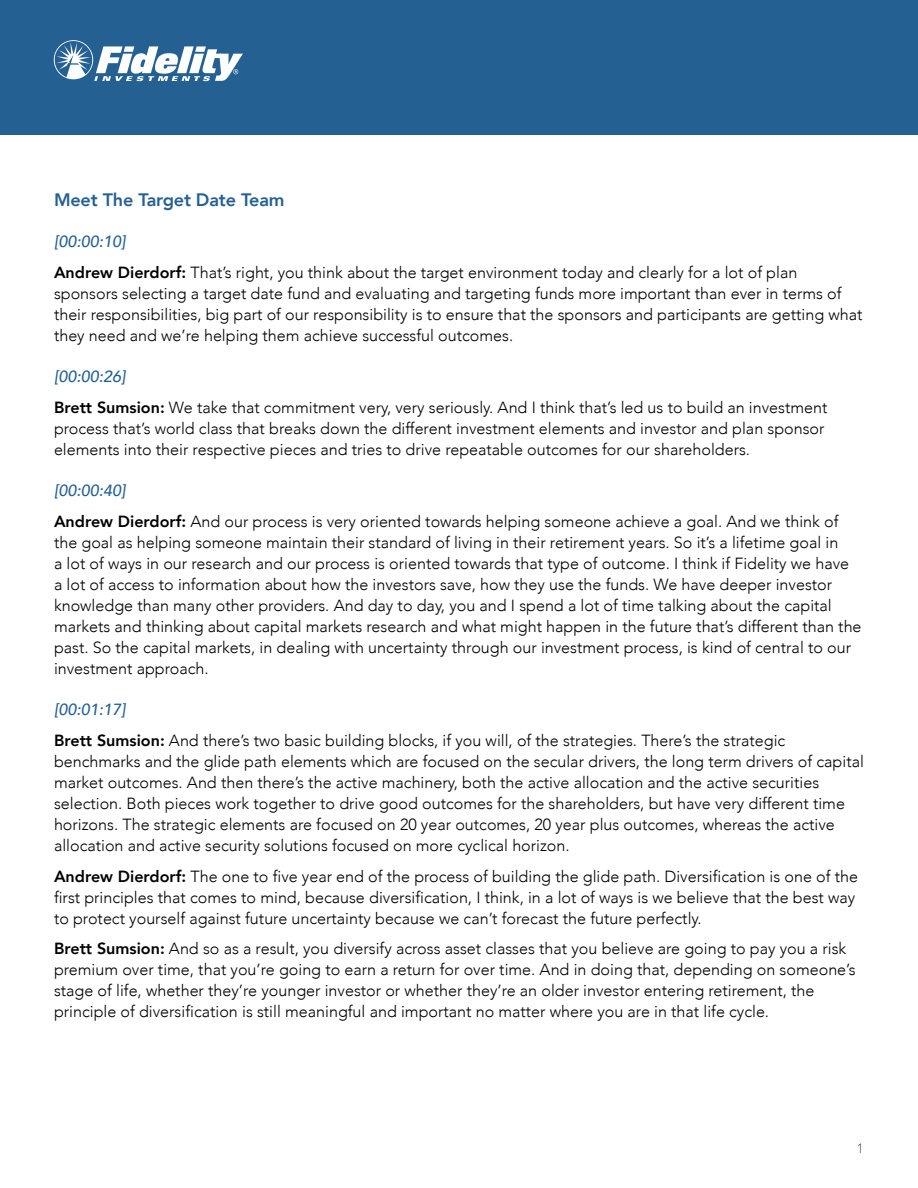
<style>
.page{position:relative;width:918px;height:1188px;background:#fff}
.page>*{position:absolute;margin:0;border:0;box-sizing:border-box;transform-origin:0 0}
.t1{font:800 18px "Avenir";letter-spacing:-.01em;color:#256093}
.t2{font:300 16.2px/21px "Avenir";color:#000}
.t3{font:300 13.5px "Avenir";color:#58595b}
.s1{font-weight:500;font-style:italic;color:#256093}
.s2{font-weight:800}
</style>
<div class="page">
<div style="left:0;top:0;width:918px;height:135px;background:#256093"></div>
<svg style="left:54px;top:40px;width:189px;height:41px"></svg>
<p class="t1" style="left:54px;top:186px;width:232px">Meet The Target Date Team</p>
<p class="t2" style="left:54px;top:226px;width:745px;line-height:30.8px"><span class="s1">[00:00:10]<br></span><span class="s2">Andrew Dierdorf:</span> That’s right, you think about the target environment today and clearly for a lot of plan</p>
<p class="t2" style="left:54px;top:283px;width:810px">sponsors selecting a target date fund and evaluating and targeting funds more important than ever in terms of their responsibilities, big part of our responsibility is to ensure that the sponsors and participants are getting what they need and we’re helping them achieve successful outcomes.</p>
<p class="t2" style="left:54px;top:361px;width:775px;line-height:30.8px"><span class="s1">[00:00:26]<br></span><span class="s2">Brett Sumsion:</span> We take that commitment very, very seriously. And I think that’s led us to build an investment</p>
<p class="t2" style="left:54px;top:418px;width:772px">process that’s world class that breaks down the different investment elements and investor and plan sponsor elements into their respective pieces and tries to drive repeatable outcomes for our shareholders.</p>
<p class="t2" style="left:54px;top:475px;width:786px;line-height:30.8px"><span class="s1">[00:00:40]<br></span><span class="s2">Andrew Dierdorf:</span> And our process is very oriented towards helping someone achieve a goal. And we think of</p>
<p class="t2" style="left:54px;top:532px;width:809px">the goal as helping someone maintain their standard of living in their retirement years. So it’s a lifetime goal in<br>a lot of ways in our research and our process is oriented towards that type of outcome. I think if Fidelity we have a lot of access to information about how the investors save, how they use the funds. We have deeper investor knowledge than many other providers. And day to day, you and I spend a lot of time talking about the capital markets and thinking about capital markets research and what might happen in the future that’s different than the past. So the capital markets, in dealing with uncertainty through our investment process, is kind of central to our investment approach.</p>
<p class="t2" style="left:54px;top:694px;width:733px;line-height:30.8px"><span class="s1">[00:01:17]<br></span><span class="s2">Brett Sumsion:</span> And there’s two basic building blocks, if you will, of the strategies. There’s the strategic</p>
<p class="t2" style="left:54px;top:751px;width:811px">benchmarks and the glide path elements which are focused on the secular drivers, the long term drivers of capital market outcomes. And then there’s the active machinery, both the active allocation and the active securities selection. Both pieces work together to drive good outcomes for the shareholders, but have very different time horizons. The strategic elements are focused on 20 year outcomes, 20 year plus outcomes, whereas the active allocation and active security solutions focused on more cyclical horizon.</p>
<p class="t2" style="left:54px;top:866px;width:806px"><span class="s2">Andrew Dierdorf:</span> The one to five year end of the process of building the glide path. Diversification is one of the first principles that comes to mind, because diversification, I think, in a lot of ways is we believe that the best way to protect yourself against future uncertainty because we can’t forecast the future perfectly.</p>
<p class="t2" style="left:54px;top:938px;width:803px"><span class="s2">Brett Sumsion:</span> And so as a result, you diversify across asset classes that you believe are going to pay you a risk premium over time, that you’re going to earn a return for over time. And in doing that, depending on someone’s stage of life, whether they’re younger investor or whether they’re an older investor entering retirement, the principle of diversification is still meaningful and important no matter where you are in that life cycle.</p>
<p class="t3" style="left:857px;top:1140px;width:9px">1</p>
</div>
